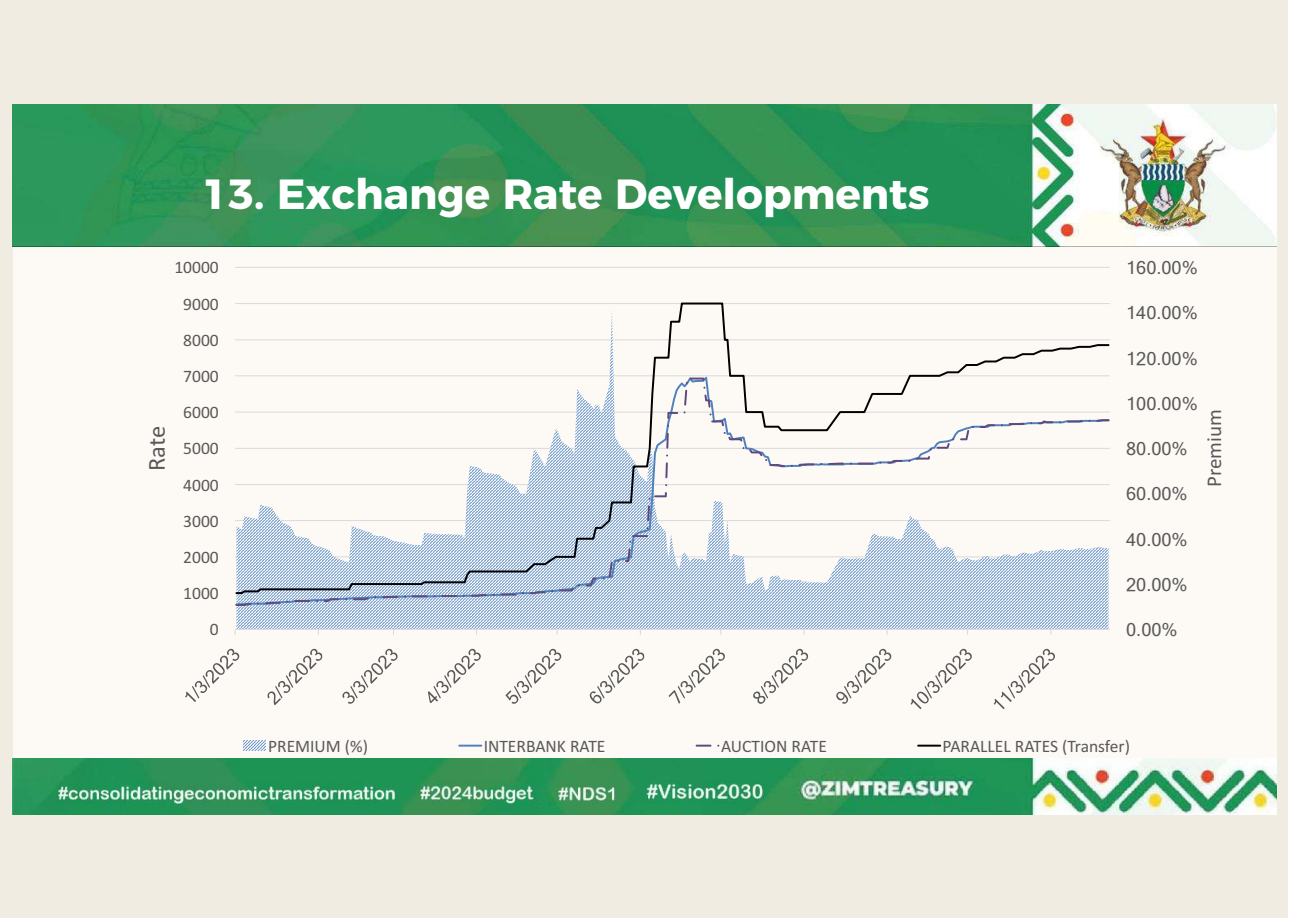
<style>
.page{position:relative;width:1289px;height:919px;background:#fff}
.page>*{position:absolute;margin:0;border:0;box-sizing:border-box;transform-origin:0 0}
.t1{font:700 42.15px "Montserrat";color:#fff}
.t2{font:24.6px "Calibri";color:#595959}
.t3{font:21px "Calibri";color:#595959}
.t4{font:17.55px "Calibri";color:#595959}
.t5{font:17.55px "Mangal";color:#595959}
</style>
<div class="page">
<div style="left:1px;top:1px;width:1287px;height:917px;background:#f1ece2"></div>
<div style="left:13px;top:104px;width:1263px;height:710px;background:#fdfaf6"></div>
<hr style="left:235px;top:267px;width:874px;height:1px;background:#d9d9d9">
<svg style="left:236px;top:606px;width:872px;height:23px"></svg>
<hr style="left:235px;top:629px;width:874px;height:1px;background:#d9d9d9">
<svg style="left:235px;top:595px;width:874px;height:11px"></svg>
<svg style="left:235px;top:302px;width:875px;height:293px"></svg>
<svg style="left:185px;top:648px;width:54px;height:54px"></svg>
<svg style="left:267px;top:648px;width:55px;height:57px"></svg>
<svg style="left:342px;top:648px;width:55px;height:55px"></svg>
<svg style="left:428px;top:648px;width:53px;height:55px"></svg>
<svg style="left:505px;top:648px;width:56px;height:55px"></svg>
<svg style="left:589px;top:648px;width:55px;height:55px"></svg>
<svg style="left:668px;top:648px;width:57px;height:55px"></svg>
<svg style="left:753px;top:648px;width:55px;height:55px"></svg>
<svg style="left:836px;top:648px;width:55px;height:55px"></svg>
<svg style="left:910px;top:648px;width:61px;height:61px"></svg>
<svg style="left:993px;top:648px;width:61px;height:61px"></svg>
<svg style="left:244px;top:740px;width:22px;height:10px"></svg>
<hr style="left:459px;top:744px;width:22px;height:2px;background:#4f81bd">
<svg style="left:695px;top:744px;width:16px;height:2px"></svg>
<hr style="left:918px;top:744px;width:22px;height:2px;background:#000">
<img style="left:13px;top:104px;width:1262px;height:142px">
<img style="left:13px;top:758px;width:1262px;height:56px">
<h1 class="t1" style="left:202px;top:159px;width:728px">13. Exchange Rate Developments</h1>
<h2 class="t2" style="left:139px;top:471px;width:47px;rotate:-90deg">Rate</h2>
<p class="t4" style="left:174px;top:255px;width:46px">10000</p>
<p class="t4" style="left:183px;top:291px;width:37px">9000</p>
<p class="t4" style="left:183px;top:328px;width:37px">8000</p>
<p class="t4" style="left:183px;top:364px;width:37px">7000</p>
<p class="t4" style="left:183px;top:400px;width:37px">6000</p>
<p class="t4" style="left:183px;top:436px;width:37px">5000</p>
<p class="t4" style="left:183px;top:472px;width:37px">4000</p>
<p class="t4" style="left:183px;top:508px;width:37px">3000</p>
<p class="t4" style="left:183px;top:545px;width:37px">2000</p>
<p class="t4" style="left:183px;top:581px;width:37px">1000</p>
<p class="t4" style="left:210px;top:617px;width:10px">0</p>
<p class="t5" style="left:1126px;top:258px;width:73px">160.00%</p>
<p class="t5" style="left:1126px;top:303px;width:73px">140.00%</p>
<p class="t5" style="left:1126px;top:348px;width:73px">120.00%</p>
<p class="t5" style="left:1126px;top:393px;width:73px">100.00%</p>
<p class="t5" style="left:1126px;top:439px;width:63px">80.00%</p>
<p class="t5" style="left:1126px;top:484px;width:63px">60.00%</p>
<p class="t3" style="left:1199px;top:487px;width:79px;rotate:-90deg">Premium</p>
<p class="t5" style="left:1126px;top:529px;width:63px">40.00%</p>
<p class="t5" style="left:1126px;top:574px;width:63px">20.00%</p>
<p class="t5" style="left:1126px;top:619px;width:53px">0.00%</p>
<p class="t4" style="left:268px;top:733px;width:101px">PREMIUM (%)</p>
<p class="t4" style="left:483px;top:733px;width:123px">INTERBANK RATE</p>
<p class="t4" style="left:721px;top:733px;width:107px">AUCTION RATE</p>
<p class="t4" style="left:942px;top:733px;width:189px">PARALLEL RATES (Transfer)</p>
</div>
